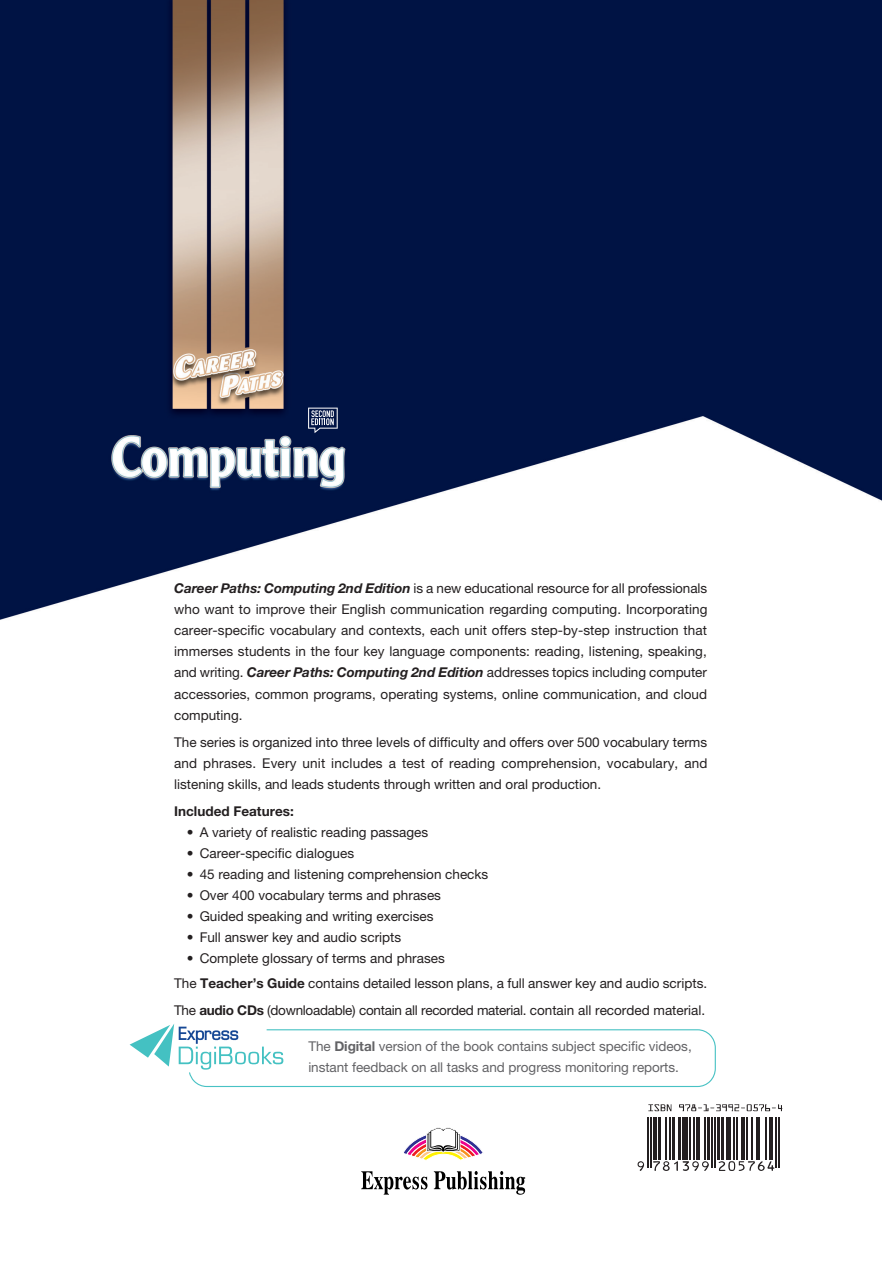
<style>
.page{position:relative;width:882px;height:1271px;background:#fff}
.page>*{position:absolute;margin:0;border:0;box-sizing:border-box;transform-origin:0 0}
.t1{font:13.5px/21px "Helvetica Neue LT Std";color:#231f20;text-align:justify}
.t2{font:13.5px/21px "Helvetica Neue LT Std";letter-spacing:-.005em;color:#636366}
.t3{font:13.5px "Helvetica Neue LT Std";letter-spacing:-.02em;color:#231f20}
.t4{font:700 13.5px "Helvetica Neue LT Std";color:#231f20}
.s1{font-weight:700;font-style:italic}
.s2{font-weight:700}
</style>
<div class="page">
<img style="left:0;top:0;width:881px;height:1195px">
<div style="left:631px;top:1097px;width:157px;height:86px;background:#fff"></div>
<svg style="left:639px;top:1104px;width:144px;height:67px"></svg>
<hr style="left:647px;top:1117px;width:1px;height:50px;background:#231f20">
<hr style="left:649px;top:1117px;width:2px;height:50px;background:#231f20">
<svg style="left:652px;top:1117px;width:4px;height:42px"></svg>
<hr style="left:657px;top:1117px;width:3px;height:42px;background:#231f20">
<hr style="left:665px;top:1117px;width:1px;height:42px;background:#231f20">
<hr style="left:669px;top:1117px;width:1px;height:42px;background:#231f20">
<hr style="left:671px;top:1117px;width:3px;height:42px;background:#231f20">
<hr style="left:677px;top:1117px;width:3px;height:42px;background:#231f20">
<div style="left:681px;top:1117px;width:6px;height:42px;background:#231f20"></div>
<hr style="left:688px;top:1117px;width:1px;height:42px;background:#231f20">
<hr style="left:692px;top:1117px;width:2px;height:42px;background:#231f20">
<svg style="left:695px;top:1117px;width:4px;height:42px"></svg>
<hr style="left:703px;top:1117px;width:2px;height:42px;background:#231f20">
<hr style="left:706px;top:1117px;width:3px;height:42px;background:#231f20">
<hr style="left:711px;top:1117px;width:1px;height:50px;background:#231f20">
<hr style="left:713px;top:1117px;width:2px;height:50px;background:#231f20">
<hr style="left:716px;top:1117px;width:3px;height:42px;background:#231f20">
<hr style="left:720px;top:1117px;width:3px;height:42px;background:#231f20">
<hr style="left:726px;top:1117px;width:4px;height:42px;background:#231f20">
<hr style="left:733px;top:1117px;width:1px;height:42px;background:#231f20">
<hr style="left:736px;top:1117px;width:1px;height:42px;background:#231f20">
<svg style="left:740px;top:1117px;width:4px;height:42px"></svg>
<hr style="left:746px;top:1117px;width:1px;height:42px;background:#231f20">
<hr style="left:751px;top:1117px;width:1px;height:42px;background:#231f20">
<hr style="left:755px;top:1117px;width:1px;height:42px;background:#231f20">
<hr style="left:758px;top:1117px;width:1px;height:42px;background:#231f20">
<hr style="left:765px;top:1117px;width:1px;height:42px;background:#231f20">
<svg style="left:768px;top:1117px;width:4px;height:42px"></svg>
<hr style="left:775px;top:1117px;width:1px;height:50px;background:#231f20">
<hr style="left:778px;top:1117px;width:1px;height:50px;background:#231f20">
<svg style="left:648px;top:1104px;width:23px;height:7px"></svg>
<svg style="left:678px;top:1104px;width:103px;height:7px"></svg>
<svg style="left:637px;top:1161px;width:7px;height:9px"></svg>
<svg style="left:652px;top:1161px;width:56px;height:9px"></svg>
<svg style="left:718px;top:1161px;width:56px;height:9px"></svg>
<svg style="left:402px;top:1126px;width:82px;height:34px"></svg>
<svg style="left:361px;top:1171px;width:66px;height:23px"></svg>
<svg style="left:433px;top:1171px;width:92px;height:23px"></svg>
<svg style="left:129px;top:1023px;width:587px;height:64px"></svg>
<svg style="left:308px;top:407px;width:29px;height:26px"></svg>
<svg style="left:0;top:0;width:2px;height:10px"></svg>
<p class="t1" style="left:174px;top:578px;width:534px"><span class="s1">Career Paths: Computing 2nd Edition</span> is a new educational resource for all professionals who want to improve their English communication regarding computing. Incorporating career-specific vocabulary and contexts, each unit offers step-by-step instruction that immerses students in the four key language components: reading, listening, speaking, and writing. <span class="s1">Career Paths: Computing 2nd Edition</span> addresses topics including computer accessories, common programs, operating systems, online communication, and cloud computing.</p>
<p class="t1" style="left:174px;top:731px;width:534px">The series is organized into three levels of difficulty and offers over 500 vocabulary terms and phrases. Every unit includes a test of reading comprehension, vocabulary, and listening skills, and leads students through written and oral production.</p>
<p class="t4" style="left:174px;top:802px;width:121px">Included Features:</p>
<p class="t1" style="left:187px;top:821px;width:243px">• A variety of realistic reading passages</p>
<p class="t1" style="left:187px;top:842px;width:168px">• Career-specific dialogues</p>
<p class="t1" style="left:187px;top:863px;width:303px">• 45 reading and listening comprehension checks</p>
<p class="t1" style="left:187px;top:884px;width:255px">• Over 400 vocabulary terms and phrases</p>
<p class="t1" style="left:187px;top:905px;width:248px">• Guided speaking and writing exercises</p>
<p class="t1" style="left:187px;top:926px;width:216px">• Full answer key and audio scripts</p>
<p class="t1" style="left:187px;top:947px;width:259px">• Complete glossary of terms and phrases</p>
<p class="t1" style="left:174px;top:972px;width:534px">The <span class="s2">Teacher’s Guide</span> contains detailed lesson plans, a full answer key and audio scripts.</p>
<p class="t3" style="left:174px;top:1002px;width:532px">The <span class="s2">audio CDs</span> (downloadable) contain all recorded material. contain all recorded material.</p>
<p class="t2" style="left:308px;top:1035px;width:385px">The <span class="s2">Digital</span> version of the book contains subject specific videos, instant feedback on all tasks and progress monitoring reports.</p>
</div>
